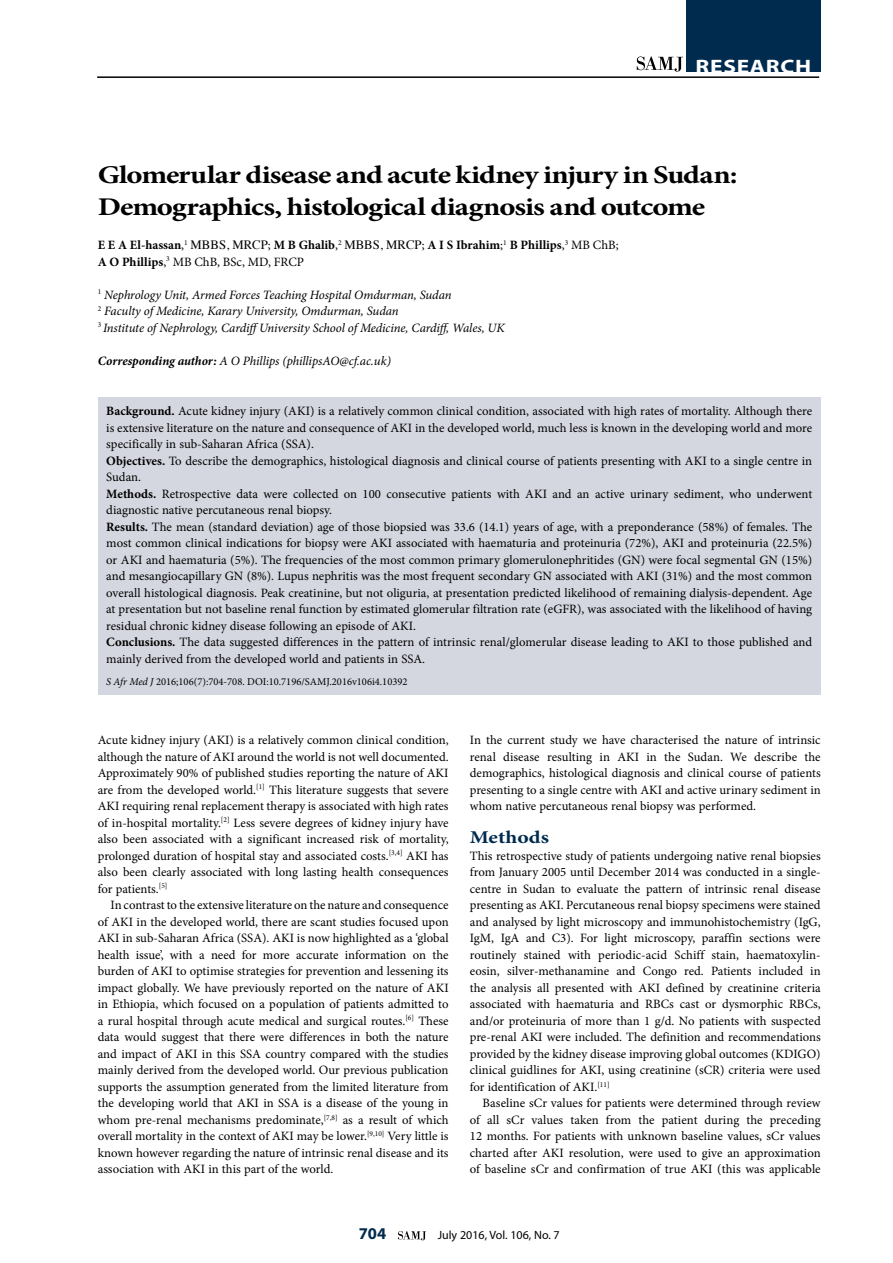
<style>
.page{position:relative;width:893px;height:1263px;background:#fff}
.page>*{position:absolute;margin:0;border:0;box-sizing:border-box;transform-origin:0 0}
.t1{font:700 25.5px/31.5px "Minion Pro";letter-spacing:-.025em;color:#000;scale:1.2 1}
.t2{font:700 19.5px "Myriad Pro";letter-spacing:.03em;color:#fff;scale:1.2 1}
.t3{font:700 18px "Minion Pro";color:#002b4e;scale:1.2 1}
.t4{font:700 16.5px "Myriad Pro";color:#002b4e}
.t5{font:12.75px/16.5px "Minion Pro";color:#000;text-align:justify}
.t6{font:italic 12.75px/16.5px "Minion Pro";letter-spacing:-.01em;color:#000}
.t7{font:700 12.75px/16.5px "Minion Pro";color:#000}
.t8{font:12px "Myriad Pro";color:#000}
.t9{font:10.5px "Minion Pro";color:#000}
.s1{font-weight:400}
.s2{font-family:"Times";font-weight:400}
.s3{font-weight:700}
.s4{font-style:italic}
</style>
<div class="page">
<hr style="left:97px;top:76px;width:722px;height:2px;background:#000">
<div style="left:686px;top:0;width:135px;height:72px;background:#002b4e"></div>
<svg style="left:637px;top:57px;width:46px;height:15px"></svg>
<svg style="left:398px;top:1231px;width:28px;height:9px"></svg>
<div style="left:98px;top:398px;width:723px;height:297px;background:#d5d7e0"></div>
<h2 class="t2" style="left:696px;top:54px;width:98px">RESEARCH</h2>
<h1 class="t1" style="left:98px;top:159px;width:535px">Glomerular disease and acute kidney injury in Sudan:<br>Demographics, histological diagnosis and outcome</h1>
<p class="t7" style="left:98px;top:237px;width:522px">E E A El-hassan<span class="s1">,</span><sup>1</sup> <span class="s2">MBBS, MRCP</span><span class="s1">;</span> M B Ghalib<span class="s1">,</span><sup>2</sup> <span class="s2">MBBS, MRCP</span><span class="s1">;</span> A I S Ibrahim<span class="s1">;</span><sup>1</sup> B Phillips<span class="s1">,</span><sup>3</sup> <span class="s1">MB ChB;<br></span>A O Phillips<span class="s1">,</span><sup>3</sup> <span class="s1">MB ChB, BSc, MD, FRCP</span></p>
<p class="t6" style="left:98px;top:286px;width:409px"><sup>1</sup> Nephrology Unit, Armed Forces Teaching Hospital Omdurman, Sudan<br><sup>2</sup> Faculty of Medicine, Karary University, Omdurman, Sudan<br><sup>3</sup> Institute of Nephrology, CardiffUniversity School of Medicine, Cardiff, Wales, UK</p>
<p class="t6" style="left:98px;top:352px;width:295px"><span class="s3">Corresponding author:</span> A O Phillips (phillipsAO@cf.ac.uk)</p>
<p class="t5" style="left:106px;top:403px;width:707px;text-align:left"><span class="s3">Background.</span> Acute kidney injury (AKI) is a relatively common clinical condition, associated with high rates of mortality. Although there is extensive literature on the nature and consequence of AKI in the developed world, much less is known in the developing world and more specifically in sub-Saharan Africa (SSA).<br><span class="s3">Objectives.</span> To describe the demographics, histological diagnosis and clinical course of patients presenting with AKI to a single centre in Sudan.<br><span class="s3">Methods.</span> Retrospective data were collected on 100 consecutive patients with AKI and an active urinary sediment, who underwent diagnostic native percutaneous renal biopsy.<br><span class="s3">Results.</span> The mean (standard deviation) age of those biopsied was 33.6 (14.1) years of age, with a preponderance (58%) of females. The most common clinical indications for biopsy were AKI associated with haematuria and proteinuria (72%), AKI and proteinuria (22.5%) or AKI and haematuria (5%). The frequencies of the most common primary glomerulonephritides (GN) were focal segmental GN (15%) and mesangiocapillary GN (8%). Lupus nephritis was the most frequent secondary GN associated with AKI (31%) and the most common overall histological diagnosis. Peak creatinine, but not oliguria, at presentation predicted likelihood of remaining dialysis-dependent. Age at presentation but not baseline renal function by estimated glomerular filtration rate (eGFR), was associated with the likelihood of having residual chronic kidney disease following an episode of AKI.<br><span class="s3">Conclusions.</span> The data suggested differences in the pattern of intrinsic renal/glomerular disease leading to AKI to those published and mainly derived from the developed world and patients in SSA.</p>
<p class="t9" style="left:106px;top:675px;width:303px"><span class="s4">S Afr Med J</span> 2016;106(7):704-708. DOI:10.7196/SAMJ.2016v106i4.10392</p>
<p class="t5" style="left:98px;top:732px;width:352px">Acute kidney injury (AKI) is a relatively common clinical condition, although the nature of AKI around the world is not well documented.<br>Approximately 90% of published studies reporting the nature of AKI are from the developed world.<sup>[1]</sup> This literature suggests that severe AKI requiring renal replacement therapy is associated with high rates of in-hospital mortality.<sup>[2]</sup> Less severe degrees of kidney injury have also been associated with a significant increased risk of mortality, prolonged duration of hospital stay and associated costs.<sup>[3,4]</sup> AKI has also been clearly associated with long lasting health consequences for patients.<sup>[5]</sup></p>
<p class="t5" style="left:98px;top:897px;width:352px;text-indent:13px">In contrast to the extensive literature on the nature and consequence of AKI in the developed world, there are scant studies focused upon AKI in sub-Saharan Africa (SSA). AKI is now highlighted as a ‘global health issue’, with a need for more accurate information on the burden of AKI to optimise strategies for prevention and lessening its impact globally. We have previously reported on the nature of AKI in Ethiopia, which focused on a population of patients admitted to a rural hospital through acute medical and surgical routes.<sup>[6]</sup> These data would suggest that there were differences in both the nature and impact of AKI in this SSA country compared with the studies mainly derived from the developed world. Our previous publication supports the assumption generated from the limited literature from the developing world that AKI in SSA is a disease of the young in whom pre-renal mechanisms predominate,<sup>[7,8]</sup> as a result of which overall mortality in the context of AKI may be lower.<sup>[9,10]</sup> Very little is known however regarding the nature of intrinsic renal disease and its association with AKI in this part of the world.</p>
<p class="t5" style="left:470px;top:732px;width:352px">In the current study we have characterised the nature of intrinsic renal disease resulting in AKI in the Sudan. We describe the demographics, histological diagnosis and clinical course of patients presenting to a single centre with AKI and active urinary sediment in whom native percutaneous renal biopsy was performed.</p>
<h3 class="t3" style="left:470px;top:825px;width:67px">Methods</h3>
<p class="t5" style="left:470px;top:847px;width:352px">This retrospective study of patients undergoing native renal biopsies from January 2005 until December 2014 was conducted in a single&shy;centre in Sudan to evaluate the pattern of intrinsic renal disease presenting as AKI. Percutaneous renal biopsy specimens were stained and analysed by light microscopy and immunohistochemistry (IgG, IgM, IgA and C3). For light microscopy, paraffin sections were routinely stained with periodic-acid Schiff stain, haematoxylin&shy;eosin, silver-methanamine and Congo red. Patients included in the analysis all presented with AKI defined by creatinine criteria associated with haematuria and RBCs cast or dysmorphic RBCs, and/or proteinuria of more than 1 g/d. No patients with suspected pre-renal AKI were included. The definition and recommendations provided by the kidney disease improving global outcomes (KDIGO) clinical guidlines for AKI, using creatinine (sCR) criteria were used for identification of AKI.<sup>[11]</sup></p>
<p class="t5" style="left:470px;top:1095px;width:352px;text-indent:13px">Baseline sCr values for patients were determined through review of all sCr values taken from the patient during the preceding 12 months. For patients with unknown baseline values, sCr values charted after AKI resolution, were used to give an approximation of baseline sCr and confirmation of true AKI (this was applicable</p>
<p class="t4" style="left:359px;top:1223px;width:29px">704</p>
<p class="t8" style="left:438px;top:1228px;width:124px">July 2016, Vol. 106, No. 7</p>
</div>
